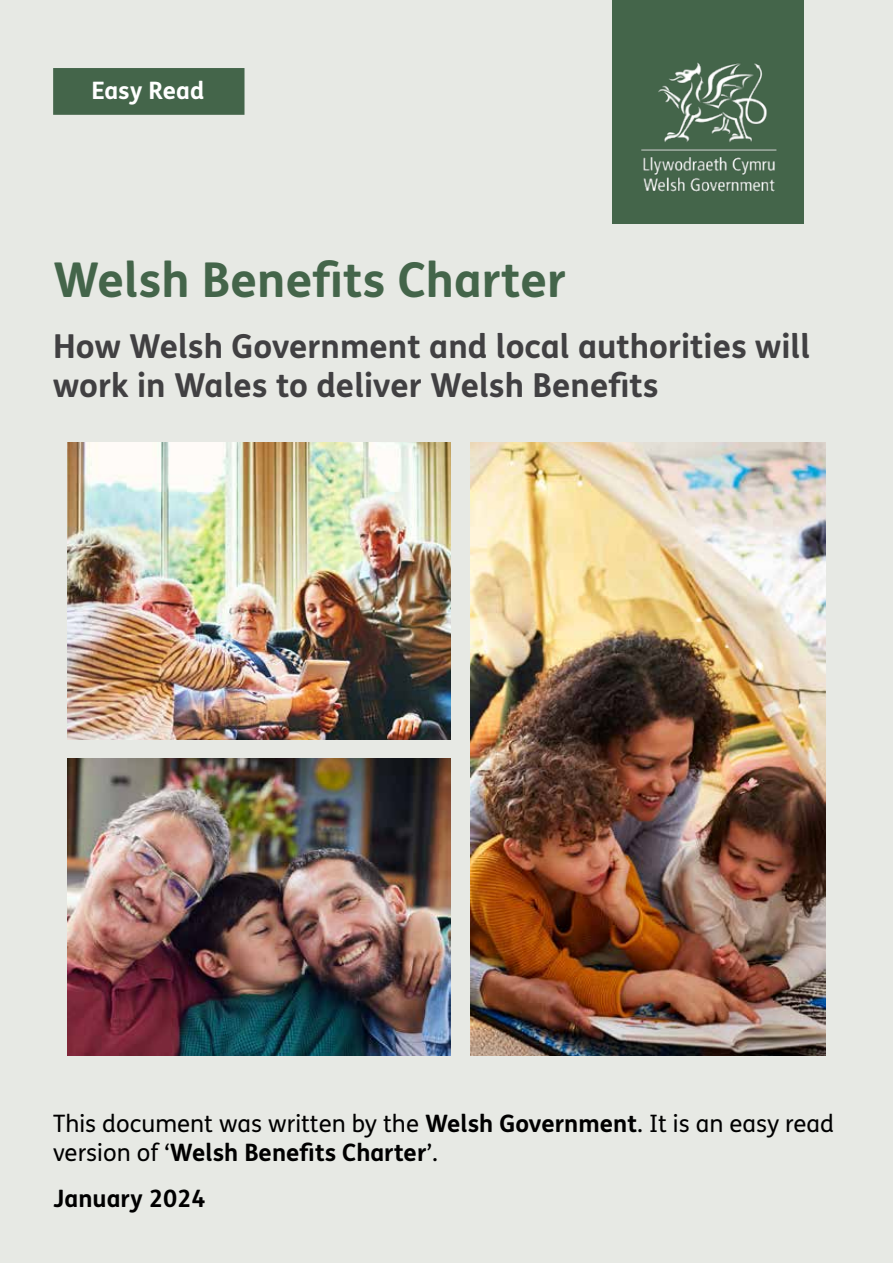
<style>
.page{position:relative;width:893px;height:1263px;background:#e7e9e4}
.page>*{position:absolute;margin:0;border:0;box-sizing:border-box;transform-origin:0 0}
.t1{font:700 48px "FS Me Pro";color:#44654a}
.Cover_subhead{font:700 33px/39.6px "FS Me Pro";color:#414042}
.Cover_subhead-2{font:24px/28.8px "FS Me Pro";color:#000}
.Bodytext{font:700 24px "FS Me Pro";color:#000}
.Bodytext-2{font:700 24px "FS Me Pro";color:#fff}
.s1{font-weight:700}
</style>
<div class="page">
<div style="left:53px;top:68px;width:191px;height:47px;background:#44654a;border:3px solid #44654a"></div>
<div style="left:612px;top:0;width:192px;height:223px;background:#44654a"></div>
<img style="left:641px;top:62px;width:136px;height:130px">
<img style="left:68px;top:442px;width:382px;height:298px">
<img style="left:471px;top:442px;width:354px;height:613px">
<img style="left:68px;top:759px;width:382px;height:296px">
<p class="Bodytext-2" style="left:91px;top:72px;width:114px">Easy Read</p>
<h1 class="t1" style="left:53px;top:243px;width:514px">Welsh Benefits Charter</h1>
<h2 class="Cover_subhead" style="left:53px;top:324px;width:759px">How Welsh Government and local authorities will work in Wales to deliver Welsh Benefits</h2>
<h2 class="Cover_subhead-2" style="left:53px;top:1109px;width:782px">This document was written by the <span class="s1">Welsh Government</span>. It is an easy read version of ‘<span class="s1">Welsh Benefits Charter</span>’.</h2>
<p class="Bodytext" style="left:53px;top:1179px;width:154px">January 2024</p>
</div>
